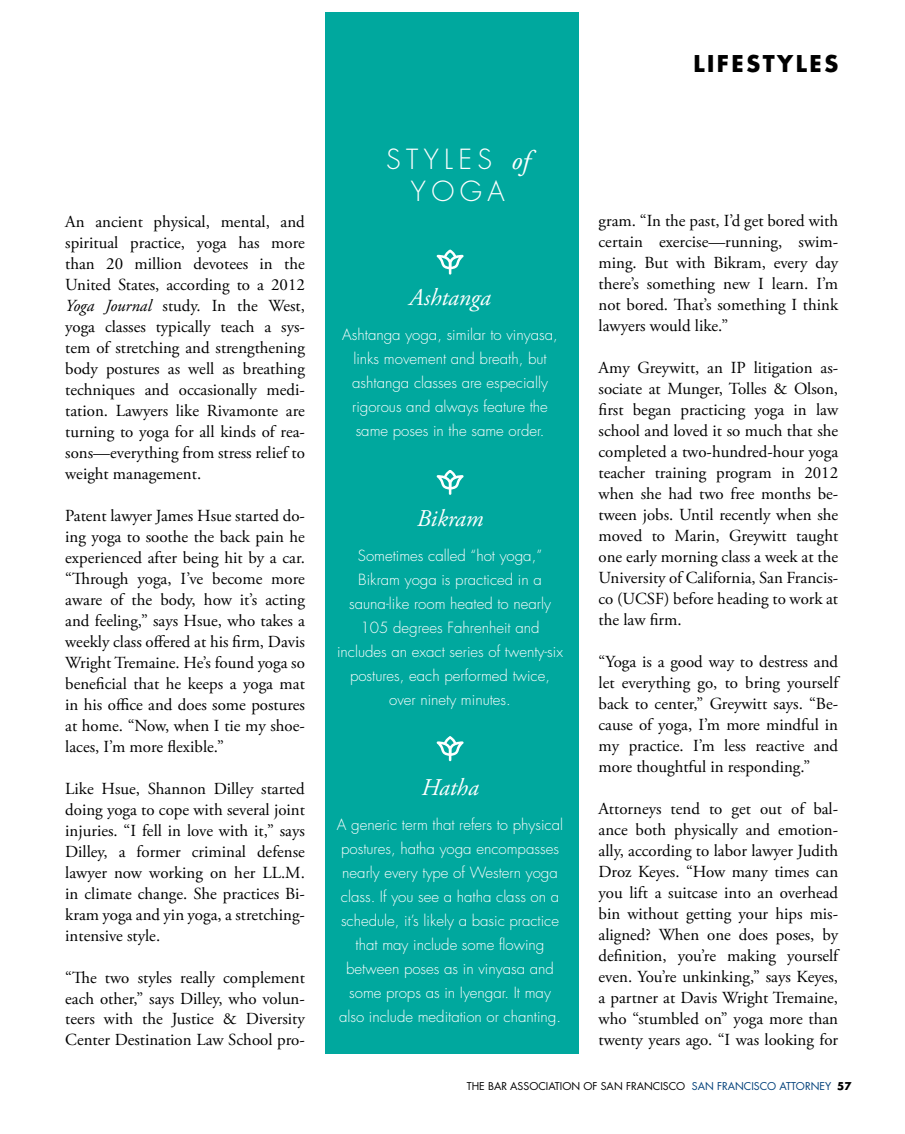
<style>
.page{position:relative;width:905px;height:1134px;background:#fff}
.page>*{position:absolute;margin:0;border:0;box-sizing:border-box;transform-origin:0 0}
.t1{font:300 27px/32.4px "Futura";letter-spacing:.2em;color:#fff;text-align:center}
.t2{font:italic 24px "Adobe Garamond Pro";color:#fff}
.t3{font:700 22.5px "Futura";letter-spacing:.11em;color:#000}
.t4{font:16.8px/21px "Adobe Garamond Pro";color:#000;text-align:justify}
.t5{font:300 15px/24px "Futura";color:#fff;text-align:center}
.t6{font:10.5px "Futura Std";color:#000}
.s1{font-style:italic}
.s2{font-family:"Adobe Garamond Pro";font-weight:400;font-style:italic}
.s3{font-family:"Futura"}
.s4{color:#00407a}
.s5{font-weight:700}
</style>
<div class="page">
<div style="left:325px;top:13px;width:253px;height:1041px;background:#00a89e"></div>
<svg style="left:436px;top:470px;width:27px;height:25px"></svg>
<svg style="left:436px;top:736px;width:27px;height:25px"></svg>
<svg style="left:436px;top:250px;width:27px;height:25px"></svg>
<p class="t4" style="left:65px;top:212px;width:241px">An ancient physical, mental, and spiritual practice, yoga has more than 20 million devotees in the United States, according to a 2012<br><span class="s1">Yoga Journal</span> study. In the West, yoga classes typically teach a sys&shy;tem of stretching and strengthening body postures as well as breathing techniques and occasionally medi&shy;tation. Lawyers like Rivamonte are turning to yoga for all kinds of rea&shy;sons—everything from stress relief to weight management.</p>
<p class="t4" style="left:65px;top:505px;width:241px">Patent lawyer James Hsue started do&shy;ing yoga to soothe the back pain he experienced after being hit by a car. “Through yoga, I’ve become more aware of the body, how it’s acting and feeling,” says Hsue, who takes a weekly class offered at his firm, Davis Wright Tremaine. He’s found yoga so beneficial that he keeps a yoga mat in his office and does some postures at home. “Now, when I tie my shoe&shy;laces, I’m more flexible.”</p>
<p class="t4" style="left:65px;top:778px;width:241px">Like Hsue, Shannon Dilley started doing yoga to cope with several joint injuries. “I fell in love with it,” says Dilley, a former criminal defense lawyer now working on her LL.M. in climate change. She practices Bi&shy;kram yoga and yin yoga, a stretching&shy;intensive style.</p>
<p class="t4" style="left:65px;top:967px;width:241px">“The two styles really complement each other,” says Dilley, who volun&shy;teers with the Justice &amp; Diversity Center Destination Law School pro-</p>
<h1 class="t1" style="left:386px;top:143px;width:145px">STYLES <span class="s2">of<br></span>YOGA</h1>
<h2 class="t2" style="left:409px;top:283px;width:83px">Ashtanga</h2>
<p class="t5" style="left:342px;top:323px;width:217px">Ashtanga yoga, similar to vinyasa, links movement and breath, but ashtanga classes are especially rigorous and always feature the same poses in the same order.</p>
<h2 class="t2" style="left:416px;top:504px;width:68px">Bikram</h2>
<p class="t5" style="left:337px;top:544px;width:227px">Sometimes called “hot yoga,”<br>Bikram yoga is practiced in a sauna-like room heated to nearly<br>105 degrees Fahrenheit and includes an exact series of twenty-six postures, each performed twice, over ninety minutes.</p>
<h2 class="t2" style="left:421px;top:773px;width:59px">Hatha</h2>
<p class="t5" style="left:337px;top:813px;width:228px">A generic term that refers to physical postures, hatha yoga encompasses nearly every type of Western yoga class. If you see a hatha class on a schedule, it’s likely a basic practice that may include some flowing between poses as in vinyasa and some props as in Iyengar. It may also include meditation or chanting.</p>
<h3 class="t3" style="left:693px;top:48px;width:146px">LIFESTYLES</h3>
<p class="t4" style="left:598px;top:211px;width:241px">gram. “In the past, I’d get bored with certain exercise—running, swim&shy;ming. But with Bikram, every day there’s something new I learn. I’m not bored. That’s something I think lawyers would like.”</p>
<p class="t4" style="left:598px;top:358px;width:241px">Amy Greywitt, an IP litigation as&shy;sociate at Munger, Tolles &amp; Olson, first began practicing yoga in law school and loved it so much that she completed a two-hundred-hour yoga teacher training program in 2012 when she had two free months be&shy;tween jobs. Until recently when she moved to Marin, Greywitt taught one early morning class a week at the University of California, San Francis&shy;co (UCSF) before heading to work at the law firm.</p>
<p class="t4" style="left:598px;top:652px;width:241px">“Yoga is a good way to destress and let everything go, to bring yourself back to center,” Greywitt says. “Be&shy;cause of yoga, I’m more mindful in my practice. I’m less reactive and more thoughtful in responding.”</p>
<p class="t4" style="left:598px;top:799px;width:241px">Attorneys tend to get out of bal&shy;ance both physically and emotion&shy;ally, according to labor lawyer Judith Droz Keyes. “How many times can you lift a suitcase into an overhead bin without getting your hips mis&shy;aligned? When one does poses, by definition, you’re making yourself even. You’re unkinking,” says Keyes, a partner at Davis Wright Tremaine, who “stumbled on” yoga more than twenty years ago. “I was looking for</p>
<p class="t6" style="left:466px;top:1080px;width:386px"><span class="s3">T</span>HE BAR ASSOCIATION OF SAN FRANCISCO <span class="s4">SAN FRANCISCO ATTORNEY</span> <span class="s5">57</span></p>
</div>
